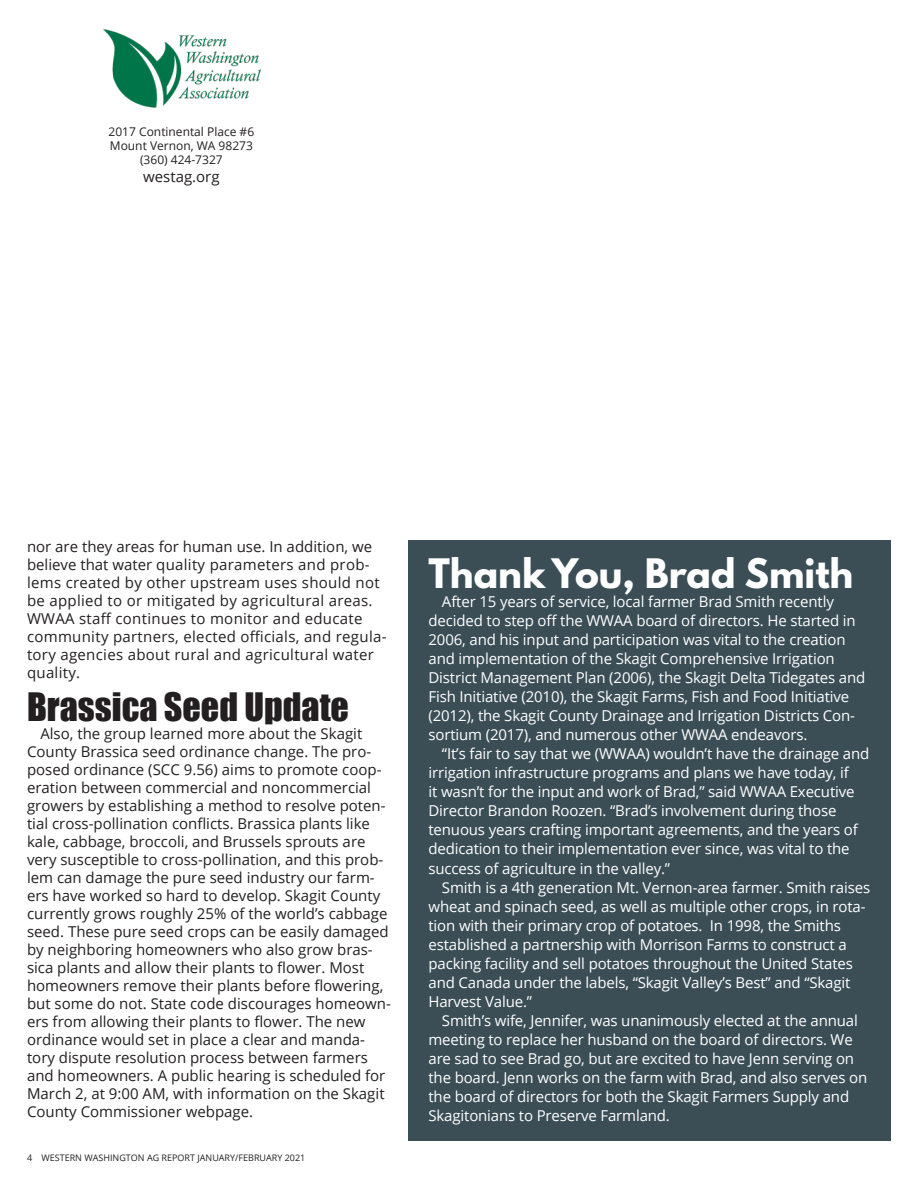
<style>
.page{position:relative;width:918px;height:1188px;background:#fff}
.page>*{position:absolute;margin:0;border:0;box-sizing:border-box;transform-origin:0 0}
.t1{font:36px "Impact";color:#231f20}
.Headlines{font:700 36px "League Spartan";color:#fff}
.t2{font:15px/19px "Open Sans";letter-spacing:-.01em;color:#fff}
.t3{font:15px/18px "Open Sans";color:#231f20}
.t4{font:15px/18px "Open Sans";letter-spacing:.02em;color:#231f20}
.t5{font:12px "Open Sans";color:#231f20}
.t6{font:9px "Open Sans";color:#231f20}
</style>
<div class="page">
<img style="left:103px;top:29px;width:158px;height:79px">
<div style="left:408px;top:541px;width:483px;height:600px;background:#3b4e56"></div>
<p class="t5" style="left:109px;top:123px;width:147px">2017 Continental Place #6</p>
<p class="t5" style="left:110px;top:137px;width:145px">Mount Vernon, WA 98273</p>
<p class="t5" style="left:140px;top:152px;width:84px">(360) 424-7327</p>
<p class="t3" style="left:143px;top:168px;width:78px">westag.org</p>
<p class="t4" style="left:27px;top:537px;width:361px">nor are they areas for human use. In addition, we believe that water quality parameters and prob&shy;lems created by other upstream uses should not be applied to or mitigated by agricultural areas.<br>WWAA staff continues to monitor and educate community partners, elected officials, and regula&shy;tory agencies about rural and agricultural water quality.</p>
<p class="t1" style="left:27px;top:679px;width:324px">Brassica Seed Update</p>
<p class="t3" style="left:27px;top:724px;width:365px;text-indent:14px">Also, the group learned more about the Skagit County Brassica seed ordinance change. The pro&shy;posed ordinance (SCC 9.56) aims to promote coop&shy;eration between commercial and noncommercial growers by establishing a method to resolve poten&shy;tial cross-pollination conflicts. Brassica plants like kale, cabbage, broccoli, and Brussels sprouts are very susceptible to cross-pollination, and this prob&shy;lem can damage the pure seed industry our farm&shy;ers have worked so hard to develop. Skagit County currently grows roughly 25% of the world’s cabbage seed. These pure seed crops can be easily damaged by neighboring homeowners who also grow bras&shy;sica plants and allow their plants to flower. Most homeowners remove their plants before flowering, but some do not. State code discourages homeown&shy;ers from allowing their plants to flower. The new ordinance would set in place a clear and manda&shy;tory dispute resolution process between farmers and homeowners. A public hearing is scheduled for March 2, at 9:00 AM, with information on the Skagit County Commissioner webpage.</p>
<p class="t6" style="left:27px;top:1152px;width:280px">4 WESTERN WASHINGTON AG REPORT JANUARY/FEBRUARY 2021</p>
<p class="Headlines" style="left:428px;top:545px;width:426px">Thank You, Brad Smith</p>
<p class="t2" style="left:428px;top:591px;width:438px;text-indent:14px">After 15 years of service, local farmer Brad Smith recently decided to step off the WWAA board of directors. He started in 2006, and his input and participation was vital to the creation and implementation of the Skagit Comprehensive Irrigation District Management Plan (2006), the Skagit Delta Tidegates and Fish Initiative (2010), the Skagit Farms, Fish and Food Initiative (2012), the Skagit County Drainage and Irrigation Districts Con&shy;sortium (2017), and numerous other WWAA endeavors.</p>
<p class="t2" style="left:428px;top:744px;width:442px;text-indent:14px">“It’s fair to say that we (WWAA) wouldn’t have the drainage and irrigation infrastructure programs and plans we have today, if<br>it wasn’t for the input and work of Brad,” said WWAA Executive Director Brandon Roozen. “Brad’s involvement during those tenuous years crafting important agreements, and the years of dedication to their implementation ever since, was vital to the success of agriculture in the valley.”</p>
<p class="t2" style="left:428px;top:877px;width:443px;text-indent:14px">Smith is a 4th generation Mt. Vernon-area farmer. Smith raises wheat and spinach seed, as well as multiple other crops, in rota&shy;tion with their primary crop of potatoes. In 1998, the Smiths established a partnership with Morrison Farms to construct a packing facility and sell potatoes throughout the United States and Canada under the labels, “Skagit Valley’s Best” and “Skagit Harvest Value.”</p>
<p class="t2" style="left:428px;top:1011px;width:440px;text-indent:14px">Smith’s wife, Jennifer, was unanimously elected at the annual meeting to replace her husband on the board of directors. We are sad to see Brad go, but are excited to have Jenn serving on the board. Jenn works on the farm with Brad, and also serves on the board of directors for both the Skagit Farmers Supply and Skagitonians to Preserve Farmland.</p>
</div>
